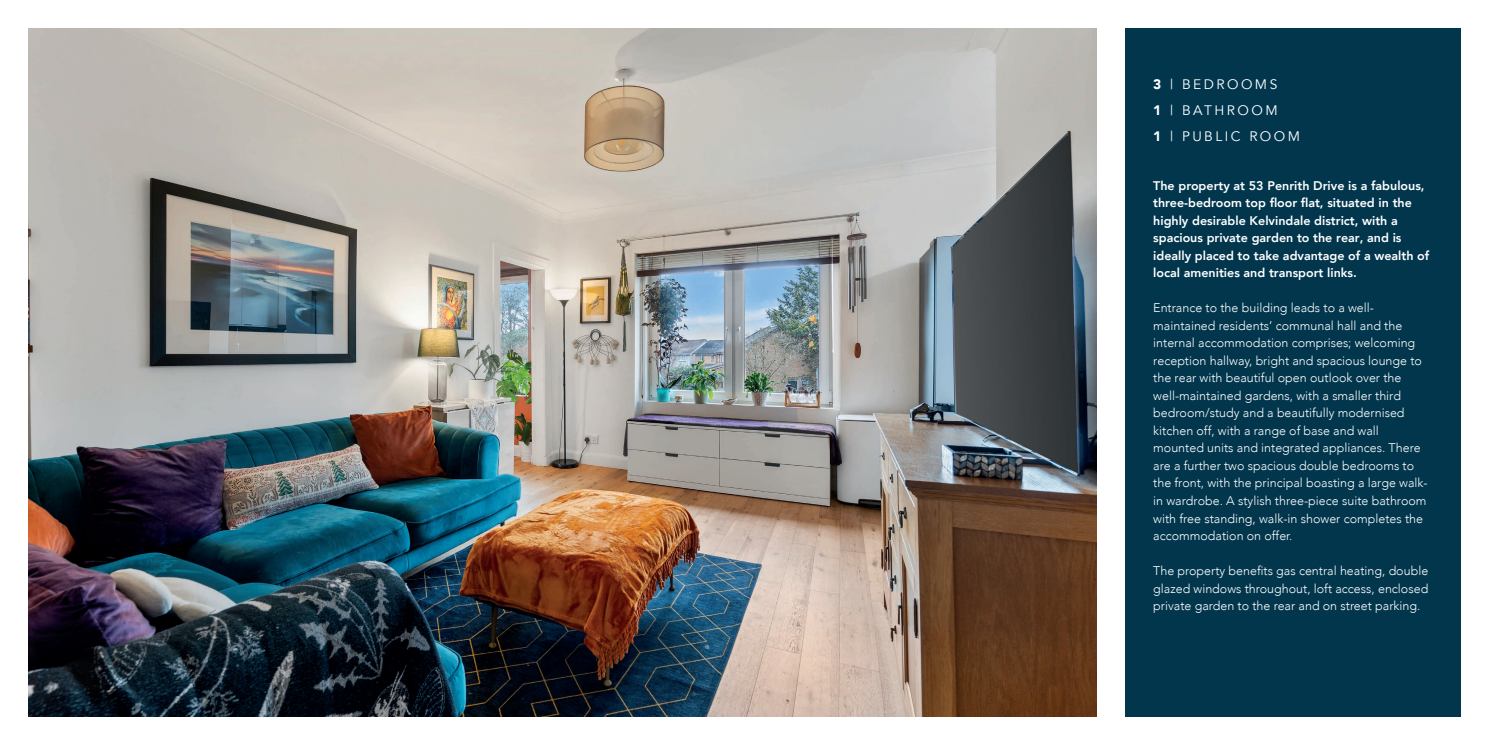
<style>
.page{position:relative;width:1489px;height:745px;background:#fff}
.page>*{position:absolute;margin:0;border:0;box-sizing:border-box;transform-origin:0 0}
.t1{font:13.75px/26.2px "Avenir";letter-spacing:.18em;color:#fff}
.t2{font:300 12.5px/17.5px "Avenir";color:#fff}
.t3{font:800 12.5px/17.5px "Avenir";color:#fff}
.s1{font-weight:900}
</style>
<div class="page">
<div style="left:28px;top:28px;width:1432px;height:688px;background:#01364d"></div>
<div style="left:1096px;top:0;width:28px;height:744px;background:#fff"></div>
<img style="left:28px;top:28px;width:1068px;height:688px">
<p class="t1" style="left:1153px;top:71px;width:148px"><span class="s1">3</span> | BEDROOMS<br><span class="s1">1</span> | BATHROOM<br><span class="s1">1</span> | PUBLIC ROOM</p>
<p class="t3" style="left:1153px;top:176px;width:277px">The property at 53 Penrith Drive is a fabulous, three-bedroom top floor flat, situated in the highly desirable Kelvindale district, with a spacious private garden to the rear, and is ideally placed to take advantage of a wealth of local amenities and transport links.</p>
<p class="t2" style="left:1153px;top:299px;width:276px">Entrance to the building leads to a well&shy;maintained residents’ communal hall and the internal accommodation comprises; welcoming reception hallway, bright and spacious lounge to the rear with beautiful open outlook over the well-maintained gardens, with a smaller third bedroom/study and a beautifully modernised kitchen off, with a range of base and wall mounted units and integrated appliances. There are a further two spacious double bedrooms to the front, with the principal boasting a large walk&shy;in wardrobe. A stylish three-piece suite bathroom with free standing, walk-in shower completes the accommodation on offer.</p>
<p class="t2" style="left:1153px;top:561px;width:276px;text-align:justify">The property benefits gas central heating, double glazed windows throughout, loft access, enclosed private garden to the rear and on street parking.</p>
</div>
